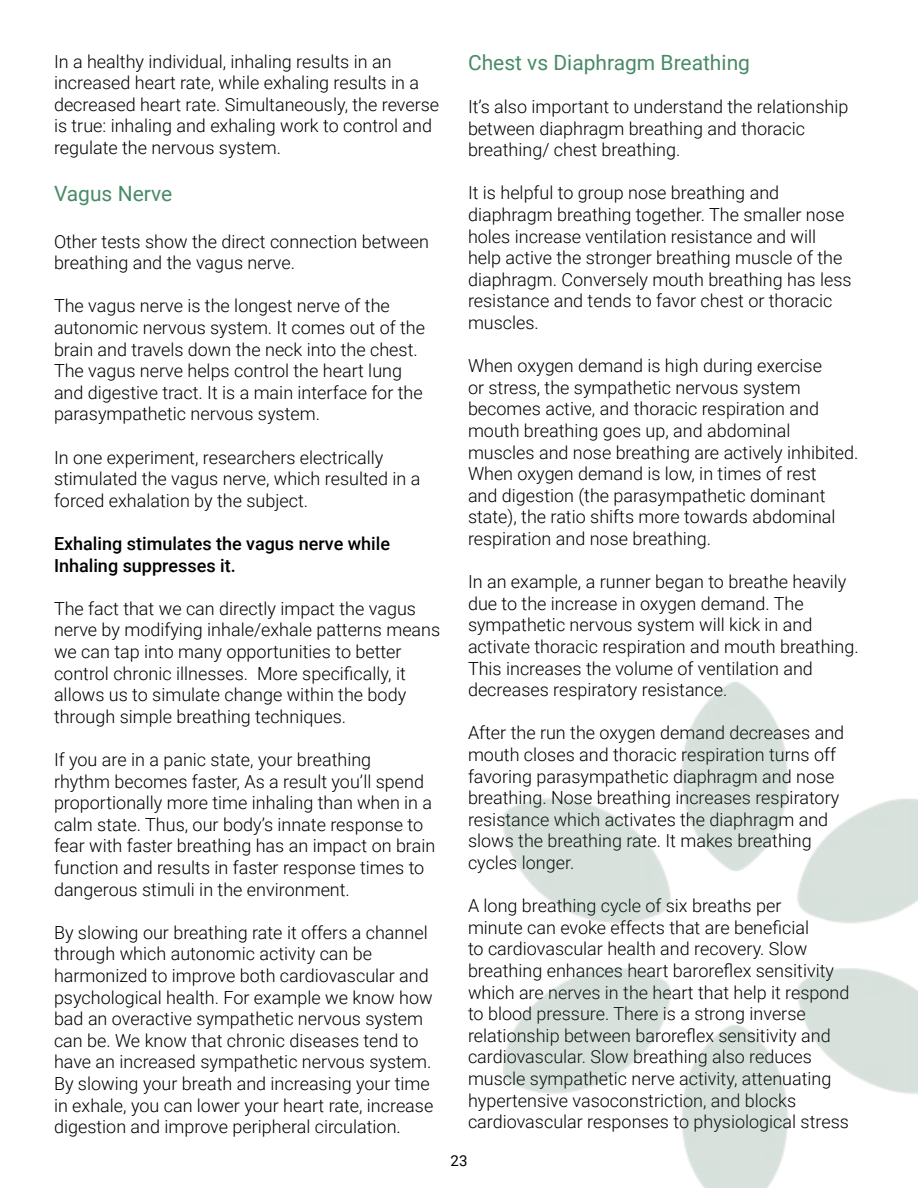
<style>
.page{position:relative;width:918px;height:1188px;background:#fff}
.page>*{position:absolute;margin:0;border:0;box-sizing:border-box;transform-origin:0 0}
.t1{font:21px "Roboto";color:#498a68}
.t2{font:300 18px/21.6px "Roboto";color:#000}
.t3{font:500 18px/21.6px "Roboto";color:#000}
.t4{font:15px "Roboto";color:#000}
</style>
<div class="page">
<img style="left:503px;top:683px;width:415px;height:505px">
<p class="t2" style="left:54px;top:50px;width:387px">In a healthy individual, inhaling results in an increased heart rate, while exhaling results in a decreased heart rate. Simultaneously, the reverse is true: inhaling and exhaling work to control and regulate the nervous system.</p>
<p class="t1" style="left:54px;top:179px;width:120px">Vagus Nerve</p>
<p class="t2" style="left:54px;top:230px;width:377px">Other tests show the direct connection between breathing and the vagus nerve.</p>
<p class="t2" style="left:54px;top:294px;width:373px">The vagus nerve is the longest nerve of the autonomic nervous system. It comes out of the brain and travels down the neck into the chest.<br>The vagus nerve helps control the heart lung and digestive tract. It is a main interface for the parasympathetic nervous system.</p>
<p class="t2" style="left:54px;top:446px;width:368px">In one experiment, researchers electrically stimulated the vagus nerve, which resulted in a forced exhalation by the subject.</p>
<p class="t3" style="left:54px;top:532px;width:338px">Exhaling stimulates the vagus nerve while<br>Inhaling suppresses it.</p>
<p class="t2" style="left:54px;top:597px;width:388px">The fact that we can directly impact the vagus nerve by modifying inhale/exhale patterns means we can tap into many opportunities to better control chronic illnesses. More specifically, it allows us to simulate change within the body through simple breathing techniques.</p>
<p class="t2" style="left:54px;top:748px;width:383px">If you are in a panic state, your breathing<br>rhythm becomes faster, As a result you’ll spend proportionally more time inhaling than when in a calm state. Thus, our body’s innate response to fear with faster breathing has an impact on brain function and results in faster response times to dangerous stimuli in the environment.</p>
<p class="t2" style="left:54px;top:921px;width:381px">By slowing our breathing rate it offers a channel through which autonomic activity can be harmonized to improve both cardiovascular and psychological health. For example we know how bad an overactive sympathetic nervous system can be. We know that chronic diseases tend to have an increased sympathetic nervous system.<br>By slowing your breath and increasing your time in exhale, you can lower your heart rate, increase digestion and improve peripheral circulation.</p>
<p class="t1" style="left:468px;top:48px;width:284px">Chest vs Diaphragm Breathing</p>
<p class="t2" style="left:468px;top:95px;width:382px">It’s also important to understand the relationship between diaphragm breathing and thoracic breathing/ chest breathing.</p>
<p class="t2" style="left:468px;top:181px;width:385px">It is helpful to group nose breathing and diaphragm breathing together. The smaller nose holes increase ventilation resistance and will help active the stronger breathing muscle of the diaphragm. Conversely mouth breathing has less resistance and tends to favor chest or thoracic muscles.</p>
<p class="t2" style="left:468px;top:354px;width:392px">When oxygen demand is high during exercise<br>or stress, the sympathetic nervous system becomes active, and thoracic respiration and mouth breathing goes up, and abdominal muscles and nose breathing are actively inhibited.<br>When oxygen demand is low, in times of rest<br>and digestion (the parasympathetic dominant state), the ratio shifts more towards abdominal respiration and nose breathing.</p>
<p class="t2" style="left:468px;top:570px;width:392px">In an example, a runner began to breathe heavily due to the increase in oxygen demand. The sympathetic nervous system will kick in and activate thoracic respiration and mouth breathing.<br>This increases the volume of ventilation and decreases respiratory resistance.</p>
<p class="t2" style="left:468px;top:721px;width:378px">After the run the oxygen demand decreases and mouth closes and thoracic respiration turns off favoring parasympathetic diaphragm and nose breathing. Nose breathing increases respiratory resistance which activates the diaphragm and slows the breathing rate. It makes breathing cycles longer.</p>
<p class="t2" style="left:468px;top:894px;width:383px">A long breathing cycle of six breaths per<br>minute can evoke effects that are beneficial<br>to cardiovascular health and recovery. Slow breathing enhances heart baroreflex sensitivity which are nerves in the heart that help it respond to blood pressure. There is a strong inverse relationship between baroreflex sensitivity and cardiovascular. Slow breathing also reduces muscle sympathetic nerve activity, attenuating hypertensive vasoconstriction, and blocks cardiovascular responses to physiological stress</p>
<p class="t4" style="left:451px;top:1150px;width:18px">23</p>
</div>
